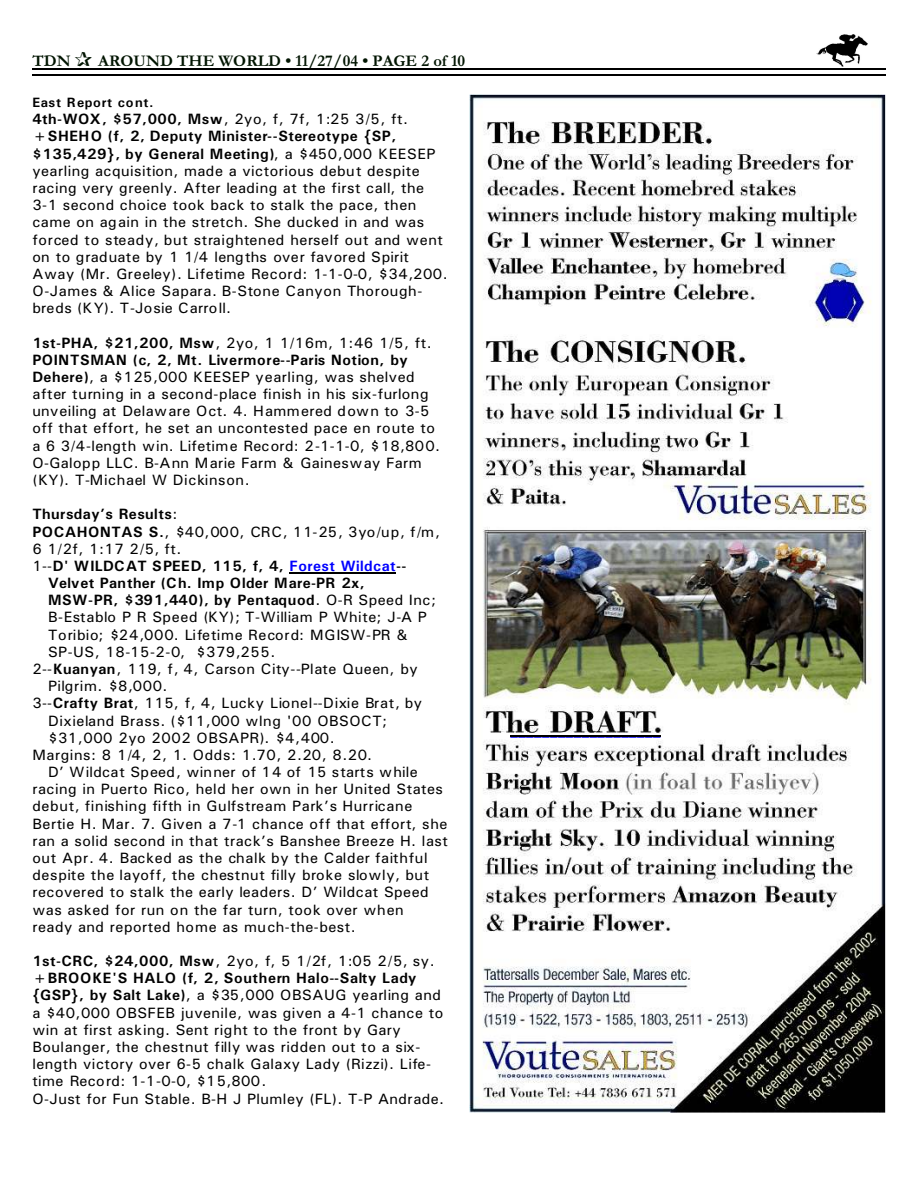
<style>
.page{position:relative;width:918px;height:1188px;background:#fff}
.page>*{position:absolute;margin:0;border:0;box-sizing:border-box;transform-origin:0 0}
.t1{font:700 16.5px "Garamond";color:#001400}
.t2{font:15px/17.1px "Univers";letter-spacing:.03em;color:#000}
.t3{font:700 15px "Univers";letter-spacing:.03em;color:#000}
.t4{font:15px "Univers";letter-spacing:.06em;color:#000}
.t5{font:15px "Univers";letter-spacing:.055em;color:#000}
.t6{font:15px "Univers";letter-spacing:.01em;color:#000}
.t7{font:15px "Univers";color:#00f}
.t8{font:700 13.5px "Univers";letter-spacing:.045em;color:#000}
.s1{font-weight:700}
.s2{font-weight:400}
.s3{color:#00f}
</style>
<div class="page">
<img style="left:817px;top:35px;width:51px;height:31px">
<hr style="left:32px;top:68px;width:853px;height:1px;background:#000">
<hr style="left:32px;top:75px;width:853px;height:1px;background:#000">
<img style="left:470px;top:94px;width:415px;height:1019px">
<hr style="left:510px;top:735px;width:151px;height:1px;background:#000">
<hr style="left:290px;top:573px;width:106px;height:1px;background:#000">
<p class="t1" style="left:32px;top:55px;width:40px">TDN</p>
<p class="t1" style="left:98px;top:55px;width:369px">AROUND THE WORLD • 11/27/04 • PAGE 2 of 10</p>
<p class="t8" style="left:32px;top:98px;width:123px">East Report cont.</p>
<p class="t2" style="left:32px;top:112px;width:417px"><span class="s1">4th-WOX, $57,000, Msw</span>, 2yo, f, 7f, 1:25 3/5, ft. <span class="s1">+SHEHO (f, 2, Deputy Minister--Stereotype {SP, $135,429}, by General Meeting)</span>, a $450,000 KEESEP yearling acquisition, made a victorious debut despite racing very greenly. After leading at the first call, the 3-1 second choice took back to stalk the pace, then came on again in the stretch. She ducked in and was forced to steady, but straightened herself out and went on to graduate by 1 1/4 lengths over favored Spirit Away (Mr. Greeley). Lifetime Record: 1-1-0-0, $34,200.<br>O-James &amp; Alice Sapara. B-Stone Canyon Thorough&shy;breds (KY). T-Josie Carroll.</p>
<p class="t2" style="left:32px;top:335px;width:409px"><span class="s1">1st-PHA, $21,200, Msw</span>, 2yo, 1 1/16m, 1:46 1/5, ft.<br><span class="s1">POINTSMAN (c, 2, Mt. Livermore--Paris Notion, by Dehere)</span>, a $125,000 KEESEP yearling, was shelved after turning in a second-place finish in his six-furlong unveiling at Delaware Oct. 4. Hammered down to 3-5 off that effort, he set an uncontested pace en route to a 6 3/4-length win. Lifetime Record: 2-1-1-0, $18,800.<br>O-Galopp LLC. B-Ann Marie Farm &amp; Gainesway Farm (KY). T-Michael W Dickinson.</p>
<p class="t3" style="left:32px;top:509px;width:147px">Thursday’s Results<span class="s2">:</span></p>
<p class="t4" style="left:32px;top:526px;width:409px"><span class="s1">POCAHONTAS S.</span>, $40,000, CRC, 11-25, 3yo/up, f/m,</p>
<p class="t2" style="left:32px;top:541px;width:151px">6 1/2f, 1:17 2/5, ft.</p>
<p class="t3" style="left:32px;top:561px;width:376px"><span class="s2">1--</span>D' WILDCAT SPEED, 115, f, 4, <span class="s3">Forest Wildcat</span>--</p>
<p class="t3" style="left:48px;top:578px;width:318px">Velvet Panther (Ch. Imp Older Mare-PR 2x,</p>
<p class="t3" style="left:48px;top:595px;width:389px">MSW-PR, $391,440), by Pentaquod<span class="s2">. O-R Speed Inc;</span></p>
<p class="t2" style="left:48px;top:610px;width:380px">B-Establo P R Speed (KY); T-William P White; J-A P</p>
<p class="t5" style="left:48px;top:629px;width:361px">Toribio; $24,000. Lifetime Record: MGISW-PR &amp;</p>
<p class="t2" style="left:48px;top:644px;width:229px">SP-US, 18-15-2-0, $379,255.</p>
<p class="t2" style="left:32px;top:662px;width:387px">2--<span class="s1">Kuanyan</span>, 119, f, 4, Carson City--Plate Queen, by</p>
<p class="t2" style="left:48px;top:679px;width:121px">Pilgrim. $8,000.</p>
<p class="t2" style="left:32px;top:696px;width:391px">3--<span class="s1">Crafty Brat</span>, 115, f, 4, Lucky Lionel--Dixie Brat, by</p>
<p class="t2" style="left:48px;top:713px;width:341px">Dixieland Brass. ($11,000 wlng '00 OBSOCT;</p>
<p class="t2" style="left:48px;top:730px;width:288px">$31,000 2yo 2002 OBSAPR). $4,400.</p>
<p class="t2" style="left:32px;top:748px;width:341px">Margins: 8 1/4, 2, 1. Odds: 1.70, 2.20, 8.20.</p>
<p class="t6" style="left:48px;top:767px;width:371px">D’ Wildcat Speed, winner of 14 of 15 starts while</p>
<p class="t2" style="left:32px;top:782px;width:412px">racing in Puerto Rico, held her own in her United States</p>
<p class="t2" style="left:32px;top:799px;width:382px">debut, finishing fifth in Gulfstream Park’s Hurricane</p>
<p class="t2" style="left:32px;top:816px;width:417px">Bertie H. Mar. 7. Given a 7-1 chance off that effort, she</p>
<p class="t2" style="left:32px;top:833px;width:417px">ran a solid second in that track’s Banshee Breeze H. last</p>
<p class="t2" style="left:32px;top:851px;width:397px">out Apr. 4. Backed as the chalk by the Calder faithful</p>
<p class="t2" style="left:32px;top:868px;width:398px">despite the layoff, the chestnut filly broke slowly, but</p>
<p class="t2" style="left:32px;top:885px;width:398px">recovered to stalk the early leaders. D’ Wildcat Speed</p>
<p class="t2" style="left:32px;top:902px;width:373px">was asked for run on the far turn, took over when</p>
<p class="t2" style="left:32px;top:919px;width:325px">ready and reported home as much-the-best.</p>
<p class="t2" style="left:32px;top:954px;width:413px"><span class="s1">1st-CRC, $24,000, Msw</span>, 2yo, f, 5 1/2f, 1:05 2/5, sy. <span class="s1">+BROOKE'S HALO (f, 2, Southern Halo--Salty Lady {GSP}, by Salt Lake)</span>, a $35,000 OBSAUG yearling and a $40,000 OBSFEB juvenile, was given a 4-1 chance to win at first asking. Sent right to the front by Gary Boulanger, the chestnut filly was ridden out to a six&shy;length victory over 6-5 chalk Galaxy Lady (Rizzi). Life&shy;time Record: 1-1-0-0, $15,800.<br>O-Just for Fun Stable. B-H J Plumley (FL). T-P Andrade.</p>
<p class="t7" style="left:510px;top:723px;width:152px">___________________</p>
</div>
